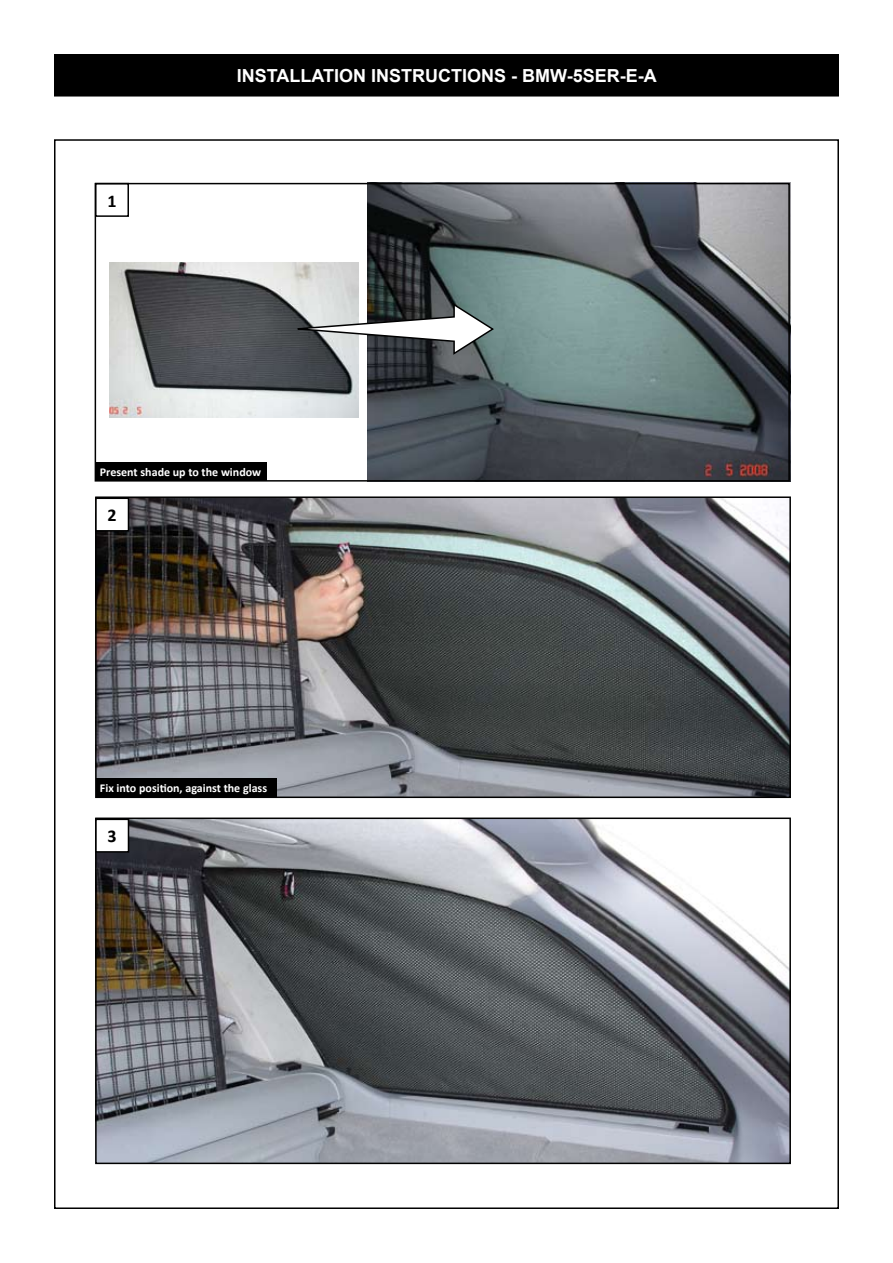
<style>
.page{position:relative;width:893px;height:1263px;background:#fff}
.page>*{position:absolute;margin:0;border:0;box-sizing:border-box;transform-origin:0 0}
.t1{font:700 18px "Arial";color:#fff}
.t2{font:700 18px "Calibri";color:#000}
.t3{font:700 12px "Calibri";color:#fff}
</style>
<div class="page">
<div style="left:55px;top:55px;width:783px;height:41px;background:#000"></div>
<div style="left:54px;top:54px;width:785px;height:43px;border:2px solid #000"></div>
<img style="left:368px;top:183px;width:423px;height:298px">
<img style="left:98px;top:820px;width:690px;height:341px">
<div style="left:95px;top:817px;width:696px;height:347px;border:2px solid #000"></div>
<img style="left:98px;top:499px;width:690px;height:296px">
<div style="left:95px;top:496px;width:696px;height:302px;border:2px solid #000"></div>
<div style="left:95px;top:183px;width:34px;height:34px;border:2px solid #000"></div>
<div style="left:95px;top:183px;width:695px;height:299px;border:2px solid #000"></div>
<div style="left:96px;top:462px;width:171px;height:19px;background:#000"></div>
<div style="left:96px;top:778px;width:180px;height:19px;background:#000"></div>
<div style="left:96px;top:819px;width:32px;height:33px;background:#fff"></div>
<div style="left:95px;top:819px;width:34px;height:34px;border:2px solid #000"></div>
<div style="left:96px;top:498px;width:32px;height:33px;background:#fff"></div>
<div style="left:95px;top:497px;width:34px;height:34px;border:2px solid #000"></div>
<img style="left:110px;top:263px;width:248px;height:155px">
<svg style="left:123px;top:232px;width:372px;height:144px"></svg>
<h1 class="t2" style="left:107px;top:189px;width:11px">1</h1>
<h1 class="t1" style="left:237px;top:66px;width:421px">INSTALLATION INSTRUCTIONS - BMW-5SER-E-A</h1>
<p class="t3" style="left:100px;top:465px;width:163px">Present shade up to the window</p>
<h1 class="t2" style="left:108px;top:504px;width:11px">2</h1>
<p class="t3" style="left:100px;top:781px;width:169px">Fix into position, against the glass</p>
<h1 class="t2" style="left:108px;top:825px;width:11px">3</h1>
</div>
